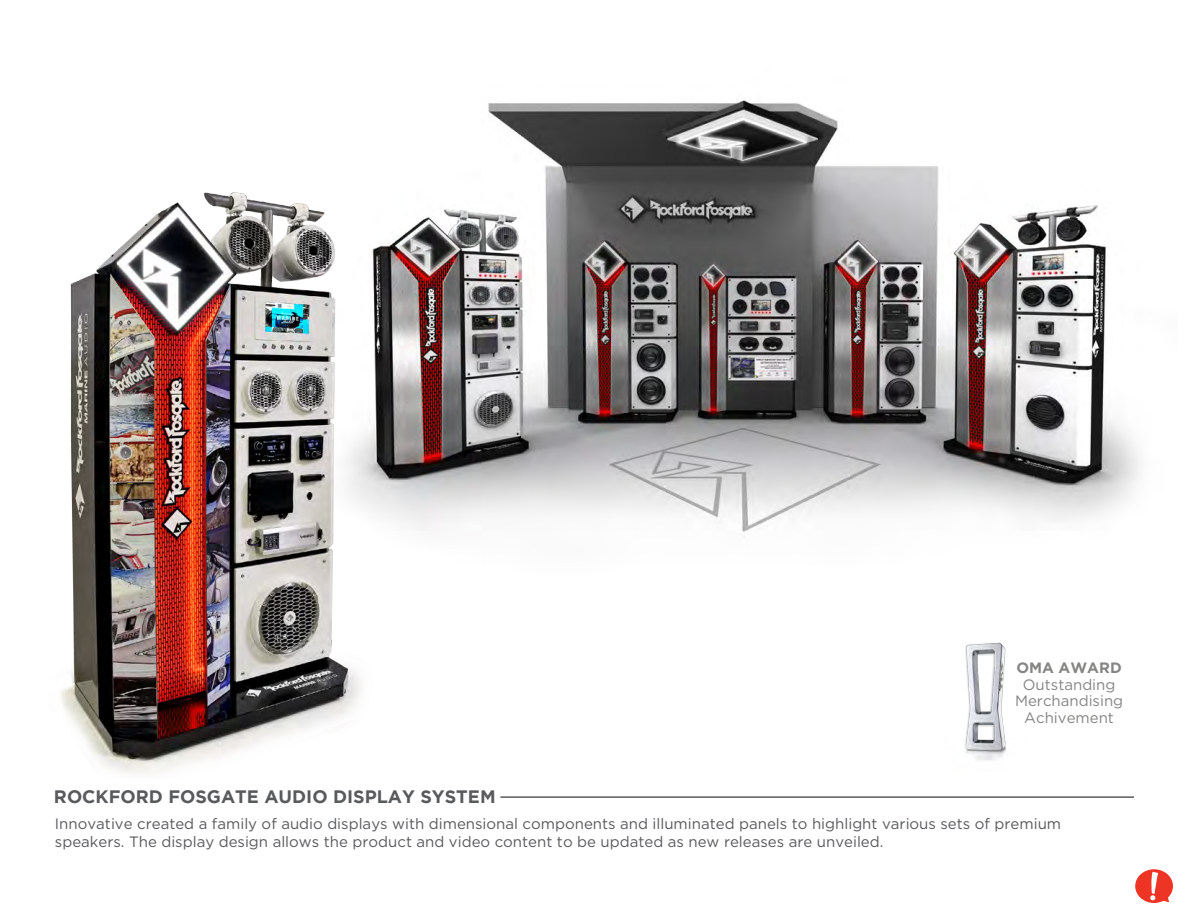
<style>
.page{position:relative;width:1188px;height:918px;background:#fff}
.page>*{position:absolute;margin:0;border:0;box-sizing:border-box;transform-origin:0 0}
.t1{font:700 18px "Gotham";color:#595a5c}
.t2{font:15px/18px "Gotham";color:#595a5c}
.t3{font:15px/16.5px "Gotham";color:#858583;text-align:center}
.t4{font:700 15px "Gotham";color:#858583}
</style>
<div class="page">
<img style="left:383px;top:100px;width:757px;height:432px">
<img style="left:61px;top:192px;width:322px;height:581px">
<hr style="left:500px;top:796px;width:634px;height:2px;background:#595a5c">
<img style="left:965px;top:642px;width:41px;height:119px">
<svg style="left:1135px;top:869px;width:38px;height:34px"></svg>
<p class="t4" style="left:1017px;top:659px;width:107px">OMA AWARD</p>
<p class="t3" style="left:1015px;top:676px;width:110px">Outstanding<br>Merchandising<br>Achivement</p>
<p class="t1" style="left:54px;top:786px;width:443px">ROCKFORD FOSGATE AUDIO DISPLAY SYSTEM</p>
<p class="t2" style="left:55px;top:815px;width:1008px">Innovative created a family of audio displays with dimensional components and illuminated panels to highlight various sets of premium speakers. The display design allows the product and video content to be updated as new releases are unveiled.</p>
</div>
